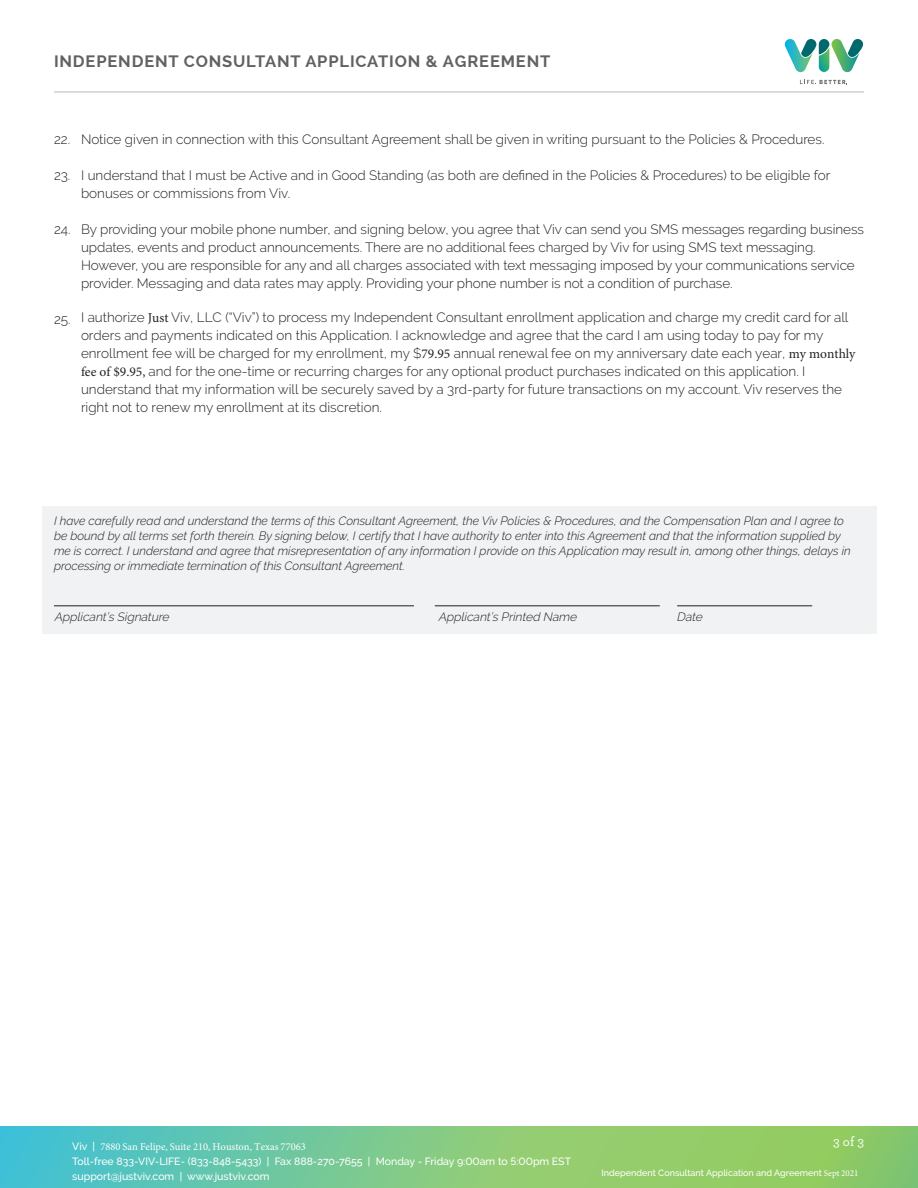
<style>
.page{position:relative;width:918px;height:1188px;background:#fff}
.page>*{position:absolute;margin:0;border:0;box-sizing:border-box;transform-origin:0 0}
.t1{font:700 16.5px "Raleway";letter-spacing:.05em;color:#616161}
.t2{font:300 13.5px/17.9px "Raleway";color:#231f20}
.t3{font:500 13.5px "Archer";color:#fff}
.t4{font:italic 300 12px/15px "Raleway";color:#231f20}
.t5{font:italic 300 12px "Raleway";color:#231f20}
.t6{font:500 10.5px/15.5px "Raleway";color:#fff}
.t7{font:10.5px "Minion Pro";color:#fff}
.t8{font:500 9px "Raleway";color:#fff}
.s1{font-family:"Minion Pro";font-weight:400}
.s2{font-family:"Raleway";font-weight:500}
</style>
<div class="page">
<svg style="left:0;top:1127px;width:918px;height:61px;background:#7ac88b"></svg>
<svg style="left:800px;top:80px;width:47px;height:4px"></svg>
<svg style="left:784px;top:39px;width:79px;height:34px"></svg>
<hr style="left:54px;top:92px;width:810px;height:1px;background:#6d6e71">
<div style="left:42px;top:506px;width:834px;height:127px;background:#f1f2f3"></div>
<hr style="left:54px;top:606px;width:360px;height:1px;background:#231f20">
<hr style="left:435px;top:606px;width:225px;height:1px;background:#231f20">
<hr style="left:677px;top:606px;width:135px;height:1px;background:#231f20">
<p class="t1" style="left:54px;top:52px;width:498px">INDEPENDENT CONSULTANT APPLICATION &amp; AGREEMENT</p>
<p class="t2" style="left:54px;top:130px;width:772px">22. Notice given in connection with this Consultant Agreement shall be given in writing pursuant to the Policies &amp; Procedures.</p>
<p class="t2" style="left:81px;top:166px;width:751px;text-indent:-27px">23. I understand that I must be Active and in Good Standing (as both are defined in the Policies &amp; Procedures) to be eligible for bonuses or commissions from Viv.</p>
<p class="t2" style="left:81px;top:220px;width:784px;text-indent:-27px">24. By providing your mobile phone number, and signing below, you agree that Viv can send you SMS messages regarding business updates, events and product announcements. There are no additional fees charged by Viv for using SMS text messaging.<br>However, you are responsible for any and all charges associated with text messaging imposed by your communications service provider. Messaging and data rates may apply. Providing your phone number is not a condition of purchase.</p>
<p class="t2" style="left:81px;top:309px;width:776px;text-indent:-27px">25. I authorize <span class="s1">Just</span> Viv, LLC (“Viv”) to process my Independent Consultant enrollment application and charge my credit card for all orders and payments indicated on this Application. I acknowledge and agree that the card I am using today to pay for my enrollment fee will be charged for my enrollment, my $<span class="s1">79.95</span> annual renewal fee on my anniversary date each year, <span class="s1">my monthly fee of $9.95,</span> and for the one-time or recurring charges for any optional product purchases indicated on this application. I understand that my information will be securely saved by a 3rd-party for future transactions on my account. Viv reserves the right not to renew my enrollment at its discretion.</p>
<p class="t4" style="left:54px;top:513px;width:798px">I have carefully read and understand the terms of this Consultant Agreement, the Viv Policies &amp; Procedures, and the Compensation Plan and I agree to be bound by all terms set forth therein. By signing below, I certify that I have authority to enter into this Agreement and that the information supplied by me is correct. I understand and agree that misrepresentation of any information I provide on this Application may result in, among other things, delays in processing or immediate termination of this Consultant Agreement.</p>
<p class="t5" style="left:54px;top:610px;width:119px">Applicant’s Signature</p>
<p class="t5" style="left:438px;top:610px;width:143px">Applicant’s Printed Name</p>
<p class="t5" style="left:676px;top:610px;width:30px">Date</p>
<p class="t7" style="left:72px;top:1139px;width:235px"><span class="s2">Viv |</span> 7880 San Felipe, Suite 210, Houston, Texas 77063</p>
<p class="t6" style="left:72px;top:1153px;width:500px">Toll-free 833-VIV-LIFE- (833-848-5433) | Fax 888-270-7655 | Monday - Friday 9:00am to 5:00pm EST support@justviv.com | www.justviv.com</p>
<p class="t3" style="left:833px;top:1132px;width:32px">3 of 3</p>
<p class="t8" style="left:602px;top:1167px;width:258px">Independent Consultant Application and Agreement <span class="s1">Sept 2021</span></p>
</div>
